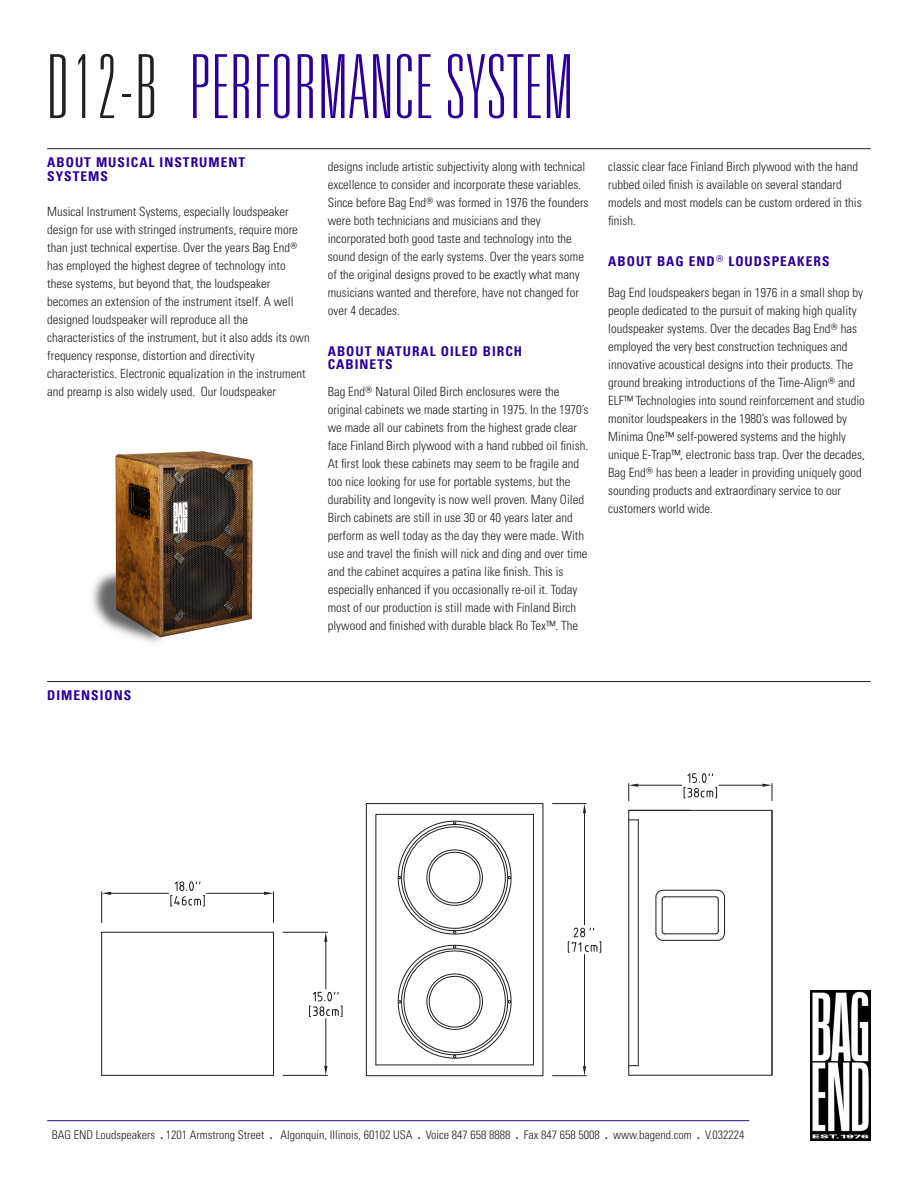
<style>
.page{position:relative;width:918px;height:1188px;background:#fff}
.page>*{position:absolute;margin:0;border:0;box-sizing:border-box;transform-origin:0 0}
.Product_Header{font:100 ultra-condensed 88.5px "Univers LT Std";letter-spacing:.025em;color:#290098}
.General_Header_No_Ru{font:13.5px/13.5px "Univers Com 67 Bold Cond";letter-spacing:.075em;color:#290098}
.Main_Header_Divider{font:13.5px "Univers Com 67 Bold Cond";letter-spacing:.075em;color:#290098}
.Description_Body_Tex{font:300 condensed 12.75px/18px "Univers LT Std";color:#231f20}
.t1{font:300 condensed 12px "Univers LT Std";color:#231f20}
.s1{color:#231f20}
.s2{font-family:"Univers Com 67 Bold Cond";font-weight:400;font-stretch:normal}
</style>
<div class="page">
<hr style="left:47px;top:1120px;width:702px;height:1px;background:#290098">
<img style="left:811px;top:991px;width:60px;height:150px">
<hr style="left:47px;top:148px;width:824px;height:1px;background:#231f20">
<img style="left:92px;top:451px;width:161px;height:192px">
<hr style="left:273px;top:932px;width:1px;height:143px;background:#231f20">
<hr style="left:101px;top:932px;width:1px;height:143px;background:#231f20">
<hr style="left:629px;top:810px;width:143px;height:1px;background:#231f20">
<hr style="left:629px;top:1075px;width:143px;height:1px;background:#231f20">
<hr style="left:771px;top:810px;width:1px;height:265px;background:#231f20">
<hr style="left:628px;top:810px;width:1px;height:265px;background:#231f20">
<hr style="left:638px;top:820px;width:1px;height:246px;background:#231f20">
<hr style="left:102px;top:932px;width:172px;height:1px;background:#231f20">
<hr style="left:102px;top:1075px;width:172px;height:1px;background:#231f20">
<hr style="left:283px;top:932px;width:44px;height:1px;background:#231f20">
<hr style="left:283px;top:1075px;width:44px;height:1px;background:#231f20">
<hr style="left:326px;top:942px;width:1px;height:47px;background:#231f20">
<hr style="left:326px;top:1019px;width:1px;height:47px;background:#231f20">
<svg style="left:324px;top:932px;width:3px;height:10px"></svg>
<svg style="left:324px;top:1066px;width:3px;height:9px"></svg>
<svg style="left:309px;top:991px;width:33px;height:26px"></svg>
<hr style="left:101px;top:892px;width:1px;height:31px;background:#231f20">
<hr style="left:273px;top:892px;width:1px;height:31px;background:#231f20">
<hr style="left:111px;top:893px;width:58px;height:1px;background:#231f20">
<hr style="left:207px;top:893px;width:57px;height:1px;background:#231f20">
<svg style="left:102px;top:892px;width:9px;height:3px"></svg>
<svg style="left:264px;top:892px;width:9px;height:3px"></svg>
<svg style="left:171px;top:881px;width:33px;height:25px"></svg>
<hr style="left:665px;top:933px;width:51px;height:1px;background:#231f20">
<hr style="left:665px;top:896px;width:51px;height:1px;background:#231f20">
<hr style="left:663px;top:940px;width:54px;height:1px;background:#231f20">
<hr style="left:663px;top:890px;width:54px;height:1px;background:#231f20">
<hr style="left:724px;top:897px;width:1px;height:36px;background:#231f20">
<hr style="left:718px;top:899px;width:1px;height:32px;background:#231f20">
<svg style="left:715px;top:930px;width:10px;height:11px"></svg>
<svg style="left:715px;top:889px;width:10px;height:11px"></svg>
<svg style="left:655px;top:889px;width:11px;height:52px"></svg>
<hr style="left:638px;top:785px;width:44px;height:1px;background:#231f20">
<hr style="left:719px;top:785px;width:43px;height:1px;background:#231f20">
<svg style="left:629px;top:784px;width:9px;height:17px"></svg>
<svg style="left:762px;top:784px;width:11px;height:17px"></svg>
<svg style="left:684px;top:773px;width:33px;height:25px"></svg>
<svg style="left:375px;top:813px;width:159px;height:253px"></svg>
<div style="left:366px;top:803px;width:177px;height:273px;border:1px solid #231f20"></div>
<hr style="left:552px;top:803px;width:34px;height:1px;background:#231f20">
<hr style="left:552px;top:1075px;width:34px;height:1px;background:#231f20">
<hr style="left:584px;top:813px;width:1px;height:112px;background:#231f20">
<hr style="left:584px;top:954px;width:1px;height:112px;background:#231f20">
<svg style="left:583px;top:804px;width:3px;height:9px"></svg>
<svg style="left:583px;top:1066px;width:3px;height:10px"></svg>
<svg style="left:568px;top:928px;width:33px;height:24px"></svg>
<hr style="left:47px;top:681px;width:824px;height:1px;background:#231f20">
<p class="Product_Header" style="left:47px;top:42px;width:527px"><span class="s1">D12-B</span> PERFORMANCE SYSTEM</p>
<p class="General_Header_No_Ru" style="left:47px;top:156px;width:200px">ABOUT MUSICAL INSTRUMENT<br>SYSTEMS</p>
<p class="Description_Body_Tex" style="left:47px;top:203px;width:264px">Musical Instrument Systems, especially loudspeaker design for use with stringed instruments, require more than just technical expertise. Over the years Bag End<sup>® </sup>has employed the highest degree of technology into these systems, but beyond that, the loudspeaker becomes an extension of the instrument itself. A well designed loudspeaker will reproduce all the characteristics of the instrument, but it also adds its own frequency response, distortion and directivity characteristics. Electronic equalization in the instrument and preamp is also widely used. Our loudspeaker</p>
<p class="Description_Body_Tex" style="left:328px;top:158px;width:262px">designs include artistic subjectivity along with technical excellence to consider and incorporate these variables.<br>Since before Bag End<sup>®</sup> was formed in 1976 the founders were both technicians and musicians and they incorporated both good taste and technology into the sound design of the early systems. Over the years some of the original designs proved to be exactly what many musicians wanted and therefore, have not changed for over 4 decades.</p>
<p class="General_Header_No_Ru" style="left:328px;top:344px;width:196px">ABOUT NATURAL OILED BIRCH<br>CABINETS</p>
<p class="Description_Body_Tex" style="left:328px;top:383px;width:262px">Bag End<sup>®</sup> Natural Oiled Birch enclosures were the original cabinets we made starting in 1975. In the 1970’s we made all our cabinets from the highest grade clear face Finland Birch plywood with a hand rubbed oil finish.<br>At first look these cabinets may seem to be fragile and too nice looking for use for portable systems, but the durability and longevity is now well proven. Many Oiled Birch cabinets are still in use 30 or 40 years later and perform as well today as the day they were made. With use and travel the finish will nick and ding and over time and the cabinet acquires a patina like finish. This is especially enhanced if you occasionally re-oil it. Today most of our production is still made with Finland Birch plywood and finished with durable black Ro Tex™. The</p>
<p class="Description_Body_Tex" style="left:608px;top:158px;width:255px">classic clear face Finland Birch plywood with the hand rubbed oiled finish is available on several standard models and most models can be custom ordered in this finish.</p>
<p class="General_Header_No_Ru" style="left:608px;top:254px;width:223px">ABOUT BAG END<sup>®</sup> LOUDSPEAKERS</p>
<p class="Description_Body_Tex" style="left:608px;top:284px;width:258px">Bag End loudspeakers began in 1976 in a small shop by people dedicated to the pursuit of making high quality loudspeaker systems. Over the decades Bag End<sup>®</sup> has employed the very best construction techniques and innovative acoustical designs into their products. The ground breaking introductions of the Time-Align<sup>®</sup> and ELF™ Technologies into sound reinforcement and studio monitor loudspeakers in the 1980’s was followed by Minima One™ self-powered systems and the highly unique E-Trap™, electronic bass trap. Over the decades, Bag End<sup>®</sup> has been a leader in providing uniquely good sounding products and extraordinary service to our customers world wide.</p>
<p class="Main_Header_Divider" style="left:47px;top:687px;width:86px">DIMENSIONS</p>
<p class="t1" style="left:52px;top:1127px;width:694px">BAG END Loudspeakers <span class="s2">.</span> 1201 Armstrong Street <span class="s2">.</span> Algonquin, Illinois, 60102 USA <span class="s2">.</span> Voice 847 658 8888 <span class="s2">.</span> Fax 847 658 5008 <span class="s2">.</span> www.bagend.com <span class="s2">.</span> V.032224</p>
</div>
